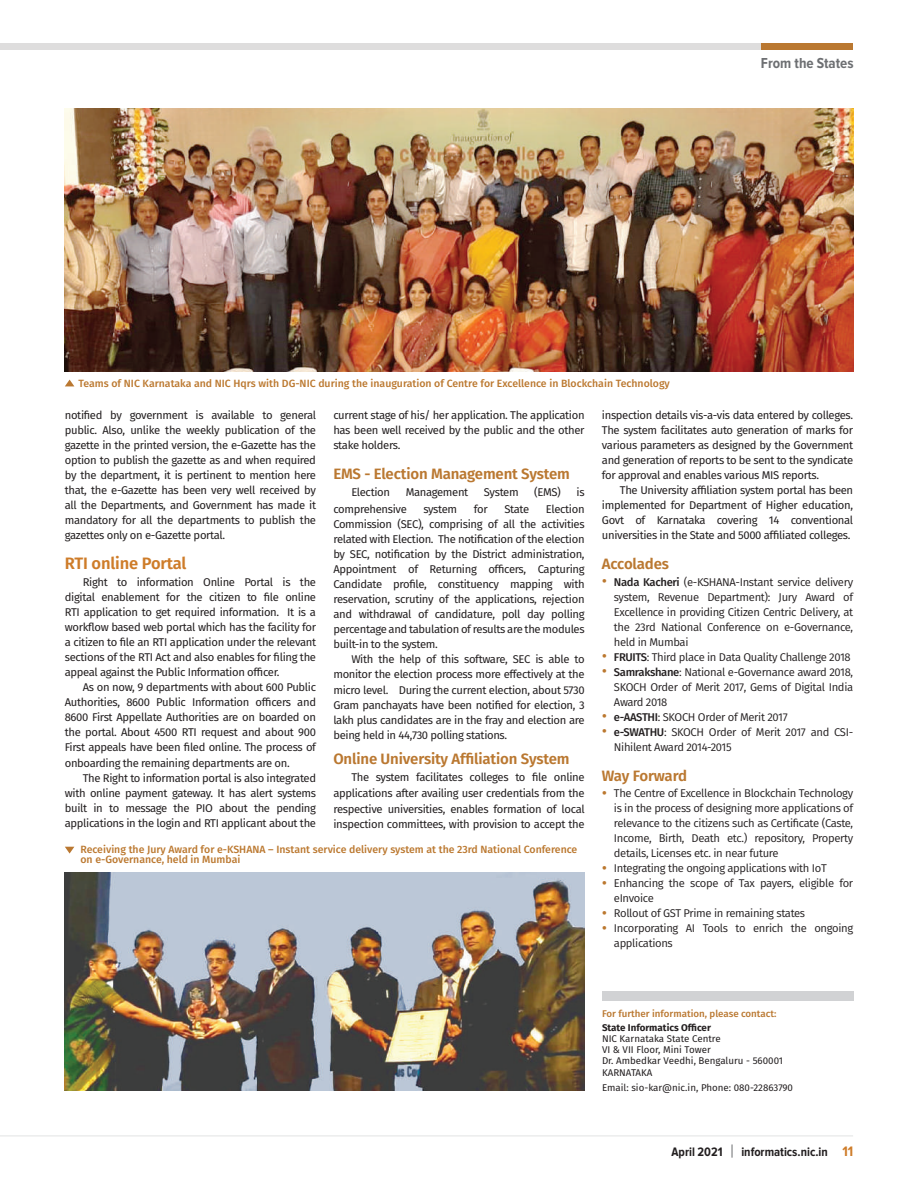
<style>
.page{position:relative;width:918px;height:1188px;background:#fff}
.page>*{position:absolute;margin:0;border:0;box-sizing:border-box;transform-origin:0 0}
.t1{font:600 16.5px "Fira Sans";letter-spacing:-.01em;color:#ce7c29}
.t2{font:600 15px "Fira Sans";letter-spacing:-.01em;color:#ba7831}
.t3{font:700 15px "Proxima Nova Cond";color:#6d6f72}
.t4{font:700 12.75px "Proxima Nova Cond";color:#231f20}
.t5{font:11.25px/15px "Fira Sans";letter-spacing:-.03em;color:#231f20;text-align:justify}
.t6{font:11.25px/15px "Fira Sans";letter-spacing:-.03em;color:#231f20;text-align:justify}
.t7{font:500 10.5px/10.5px "Fira Sans";color:#bb782f}
.t8{font:9.75px/11.2px "Fira Sans";color:#231f20}
.t9{font:500 9.75px "Fira Sans";color:#ba7831}
.t10{font:700 9.75px "Fira Sans";color:#231f20}
.s1{font-family:"Fira Sans Condensed";font-size:18px;color:#bb782f}
.s2{font-weight:500}
.s3{font-size:14.25px;color:#ce7c29}
</style>
<div class="page">
<hr style="left:0;top:1136px;width:853px;height:1px;background:#e2e3e3">
<svg style="left:732px;top:1144px;width:1px;height:14px"></svg>
<div style="left:0;top:43px;width:762px;height:6px;background:#dedddd"></div>
<div style="left:762px;top:43px;width:91px;height:6px;background:#ba7831"></div>
<svg style="left:65px;top:847px;width:9px;height:7px"></svg>
<svg style="left:65px;top:380px;width:9px;height:6px"></svg>
<img style="left:65px;top:873px;width:520px;height:218px">
<img style="left:65px;top:108px;width:788px;height:263px">
<div style="left:602px;top:991px;width:251px;height:10px;background:#d1d2d4"></div>
<h2 class="t3" style="left:761px;top:54px;width:94px">From the States</h2>
<p class="t7" style="left:79px;top:377px;width:593px">Teams of NIC Karnataka and NIC Hqrs with DG-NIC during the inauguration of Centre for Excellence in Blockchain Technology</p>
<p class="t5" style="left:333px;top:407px;width:253px">current stage of his/ her application. The application has been well received by the public and the other stake holders.</p>
<h2 class="t2" style="left:333px;top:462px;width:238px">EMS - Election Management System</h2>
<p class="t5" style="left:351px;top:484px;width:40px">Election</p>
<p class="t5" style="left:406px;top:484px;width:64px">Management</p>
<p class="t5" style="left:484px;top:484px;width:36px">System</p>
<p class="t5" style="left:534px;top:484px;width:28px">(EMS)</p>
<p class="t5" style="left:577px;top:484px;width:10px">is</p>
<p class="t5" style="left:333px;top:501px;width:75px">comprehensive</p>
<p class="t5" style="left:423px;top:501px;width:35px">system</p>
<p class="t5" style="left:474px;top:501px;width:15px">for</p>
<p class="t5" style="left:504px;top:501px;width:26px">State</p>
<p class="t5" style="left:65px;top:407px;width:253px">notified by government is available to general public. Also, unlike the weekly publication of the gazette in the printed version, the e-Gazette has the option to publish the gazette as and when required by the department, it is pertinent to mention here that, the e-Gazette has been very well received by all the Departments, and Government has made it mandatory for all the departments to publish the gazettes only on e-Gazette portal.</p>
<h1 class="t1" style="left:65px;top:550px;width:123px">RTI online Portal</h1>
<p class="t5" style="left:65px;top:574px;width:253px;text-indent:18px">Right to information Online Portal is the digital enablement for the citizen to file online RTI application to get required information. It is a workflow based web portal which has the facility for a citizen to file an RTI application under the relevant sections of the RTI Act and also enables for filing the appeal against the Public Information officer.</p>
<p class="t5" style="left:65px;top:680px;width:253px;text-indent:18px">As on now, 9 departments with about 600 Public Authorities, 8600 Public Information officers and 8600 First Appellate Authorities are on boarded on the portal. About 4500 RTI request and about 900<br>First appeals have been filed online. The process of onboarding the remaining departments are on.</p>
<p class="t5" style="left:65px;top:770px;width:253px;text-indent:18px">The Right to information portal is also integrated with online payment gateway. It has alert systems built in to message the PIO about the pending applications in the login and RTI applicant about the</p>
<p class="t7" style="left:80px;top:844px;width:498px">Receiving the Jury Award for e-KSHANA – Instant service delivery system at the 23rd National Conference on e-Governance, held in Mumbai</p>
<p class="t5" style="left:602px;top:407px;width:253px">inspection details vis-a-vis data entered by colleges.<br>The system facilitates auto generation of marks for various parameters as designed by the Government and generation of reports to be sent to the syndicate for approval and enables various MIS reports.</p>
<p class="t5" style="left:602px;top:482px;width:253px;text-indent:18px">The University affiliation system portal has been implemented for Department of Higher education, Govt of Karnataka covering 14 conventional universities in the State and 5000 affiliated colleges.</p>
<h2 class="t2" style="left:602px;top:552px;width:69px">Accolades</h2>
<p class="t6" style="left:614px;top:574px;width:241px;text-indent:-12px"><span class="s1">•</span> <span class="s2">Nada Kacheri</span> (e-KSHANA-Instant service delivery system, Revenue Department): Jury Award of Excellence in providing Citizen Centric Delivery, at the 23rd National Conference on e-Governance, held in Mumbai</p>
<p class="t6" style="left:602px;top:649px;width:250px"><span class="s1">•</span> <span class="s2">FRUITS</span>: Third place in Data Quality Challenge 2018</p>
<p class="t6" style="left:614px;top:664px;width:241px;text-indent:-12px"><span class="s1">•</span> <span class="s2">Samrakshane</span>: National e-Governance award 2018, SKOCH Order of Merit 2017, Gems of Digital India Award 2018</p>
<p class="t6" style="left:602px;top:709px;width:187px"><span class="s1">•</span> <span class="s2">e-AASTHI</span>: SKOCH Order of Merit 2017</p>
<p class="t6" style="left:614px;top:724px;width:241px;text-indent:-12px"><span class="s1">•</span> <span class="s2">e-SWATHU</span>: SKOCH Order of Merit 2017 and CSI-<br>Nihilent Award 2014-2015</p>
<h2 class="t2" style="left:602px;top:763px;width:87px">Way Forward</h2>
<p class="t6" style="left:614px;top:785px;width:241px;text-indent:-12px"><span class="s1">•</span> The Centre of Excellence in Blockchain Technology is in the process of designing more applications of relevance to the citizens such as Certificate (Caste, Income, Birth, Death etc.) repository, Property details, Licenses etc. in near future</p>
<p class="t6" style="left:602px;top:860px;width:226px"><span class="s1">•</span> Integrating the ongoing applications with IoT</p>
<p class="t6" style="left:614px;top:875px;width:241px;text-indent:-12px"><span class="s1">•</span> Enhancing the scope of Tax payers, eligible for eInvoice</p>
<p class="t6" style="left:602px;top:905px;width:205px"><span class="s1">•</span> Rollout of GST Prime in remaining states</p>
<p class="t6" style="left:614px;top:920px;width:241px;text-indent:-12px"><span class="s1">•</span> Incorporating AI Tools to enrich the ongoing applications</p>
<p class="t5" style="left:333px;top:501px;width:253px;text-indent:213px">Election Commission (SEC), comprising of all the activities related with Election. The notification of the election by SEC, notification by the District administration, Appointment of Returning officers, Capturing Candidate profile, constituency mapping with reservation, scrutiny of the applications, rejection and withdrawal of candidature, poll day polling percentage and tabulation of results are the modules built-in to the system.</p>
<p class="t5" style="left:333px;top:652px;width:253px;text-indent:18px">With the help of this software, SEC is able to monitor the election process more effectively at the micro level. During the current election, about 5730<br>Gram panchayats have been notified for election, 3 lakh plus candidates are in the fray and election are being held in 44,730 polling stations.</p>
<h2 class="t2" style="left:333px;top:747px;width:238px">Online University Affiliation System</h2>
<p class="t5" style="left:333px;top:768px;width:253px;line-height:16.6px;text-align:right">The system facilitates colleges to file online applications after availing user credentials from the</p>
<p class="t5" style="left:333px;top:801px;width:253px">respective universities, enables formation of local inspection committees, with provision to accept the</p>
<p class="t9" style="left:602px;top:1006px;width:176px">For further information, please contact:</p>
<p class="t10" style="left:602px;top:1019px;width:110px">State Informatics Officer</p>
<p class="t8" style="left:602px;top:1033px;width:183px">NIC Karnataka State Centre<br>VI &amp; VII Floor, Mini Tower<br>Dr. Ambedkar Veedhi, Bengaluru - 560001<br>KARNATAKA</p>
<p class="t8" style="left:602px;top:1081px;width:193px">Email: sio-kar@nic.in, Phone: 080-22863790</p>
<p class="t4" style="left:672px;top:1144px;width:53px">April 2021</p>
<p class="t4" style="left:741px;top:1144px;width:113px">informatics.nic.in <span class="s3">11</span></p>
</div>
